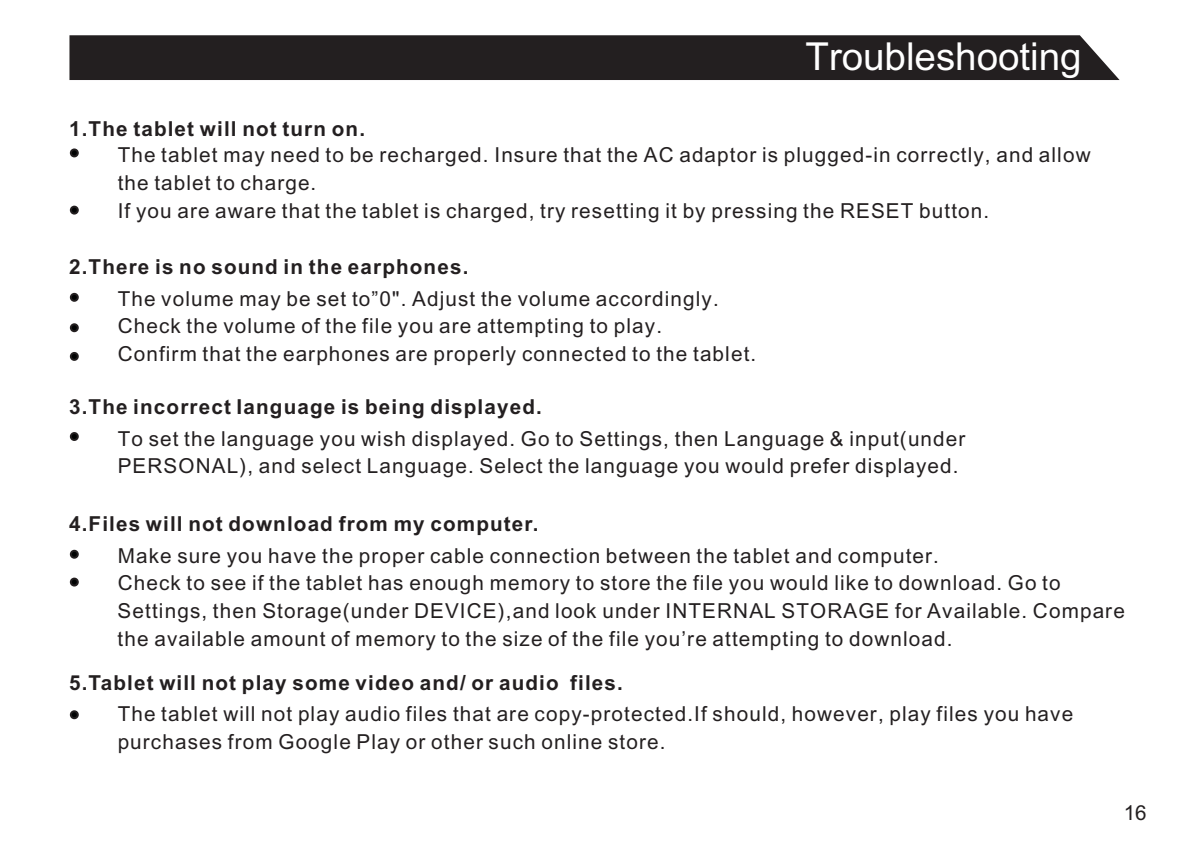
<style>
.page{position:relative;width:1191px;height:844px;background:#fff}
.page>*{position:absolute;margin:0;border:0;box-sizing:border-box;transform-origin:0 0}
.t1{font:38.5px "Arial Unicode MS";color:#fff}
.t2{font:20.65px/27.7px "Arial Unicode MS";letter-spacing:.055em;color:#231f20}
.t3{font:700 20.65px "Arial";letter-spacing:.055em;color:#231f20}
.t4{font:20.65px "Arial";color:#231f20}
</style>
<div class="page">
<div style="left:69px;top:35px;width:1050px;height:45px;background:#231f20"></div>
<div style="left:70px;top:148px;width:9px;height:9px;background:#010303;border:2px solid #231f20;border-radius:50%"></div>
<div style="left:70px;top:205px;width:9px;height:9px;background:#010303;border:2px solid #231f20;border-radius:50%"></div>
<div style="left:70px;top:293px;width:9px;height:9px;background:#010303;border:2px solid #231f20;border-radius:50%"></div>
<div style="left:70px;top:323px;width:9px;height:9px;background:#010303;border:2px solid #231f20;border-radius:50%"></div>
<div style="left:70px;top:352px;width:9px;height:9px;background:#010303;border:2px solid #231f20;border-radius:50%"></div>
<div style="left:70px;top:432px;width:9px;height:9px;background:#010303;border:2px solid #231f20;border-radius:50%"></div>
<div style="left:70px;top:549px;width:9px;height:9px;background:#010303;border:2px solid #231f20;border-radius:50%"></div>
<div style="left:70px;top:577px;width:9px;height:9px;background:#010303;border:2px solid #231f20;border-radius:50%"></div>
<div style="left:70px;top:710px;width:9px;height:9px;background:#010303;border:2px solid #231f20;border-radius:50%"></div>
<h1 class="t1" style="left:805px;top:42px;width:278px">Troubleshooting</h1>
<p class="t3" style="left:69px;top:121px;width:297px">1.The tablet will not turn on.</p>
<p class="t2" style="left:118px;top:143px;width:974px">The tablet may need to be recharged. Insure that the AC adaptor is plugged-in correctly, and allow the tablet to charge.<br>If you are aware that the tablet is charged, try resetting it by pressing the RESET button.</p>
<p class="t3" style="left:69px;top:259px;width:401px">2.There is no sound in the earphones.</p>
<p class="t2" style="left:118px;top:286px;width:640px">The volume may be set to”0". Adjust the volume accordingly.<br>Check the volume of the file you are attempting to play.<br>Confirm that the earphones are properly connected to the tablet.</p>
<p class="t3" style="left:69px;top:399px;width:474px">3.The incorrect Ianguage is being displayed.</p>
<p class="t2" style="left:118px;top:426px;width:849px">To set the language you wish displayed. Go to Settings, then Language &amp; input(under<br>PERSONAL), and select Language. Select the language you would prefer displayed.</p>
<p class="t3" style="left:69px;top:515px;width:471px">4.Files will not download from my computer.</p>
<p class="t2" style="left:118px;top:543px;width:1008px">Make sure you have the proper cable connection between the tablet and computer.<br>Check to see if the tablet has enough memory to store the file you would like to download. Go to Settings, then Storage(under DEVICE),and look under INTERNAL STORAGE for Available. Compare the available amount of memory to the size of the file you’re attempting to download.</p>
<p class="t3" style="left:69px;top:674px;width:555px">5.Tablet will not play some video and/ or audio files.</p>
<p class="t2" style="left:118px;top:702px;width:957px">The tablet will not play audio files that are copy-protected.If should, however, play files you have purchases from Google Play or other such online store.</p>
<p class="t4" style="left:1123px;top:805px;width:24px">16</p>
</div>
